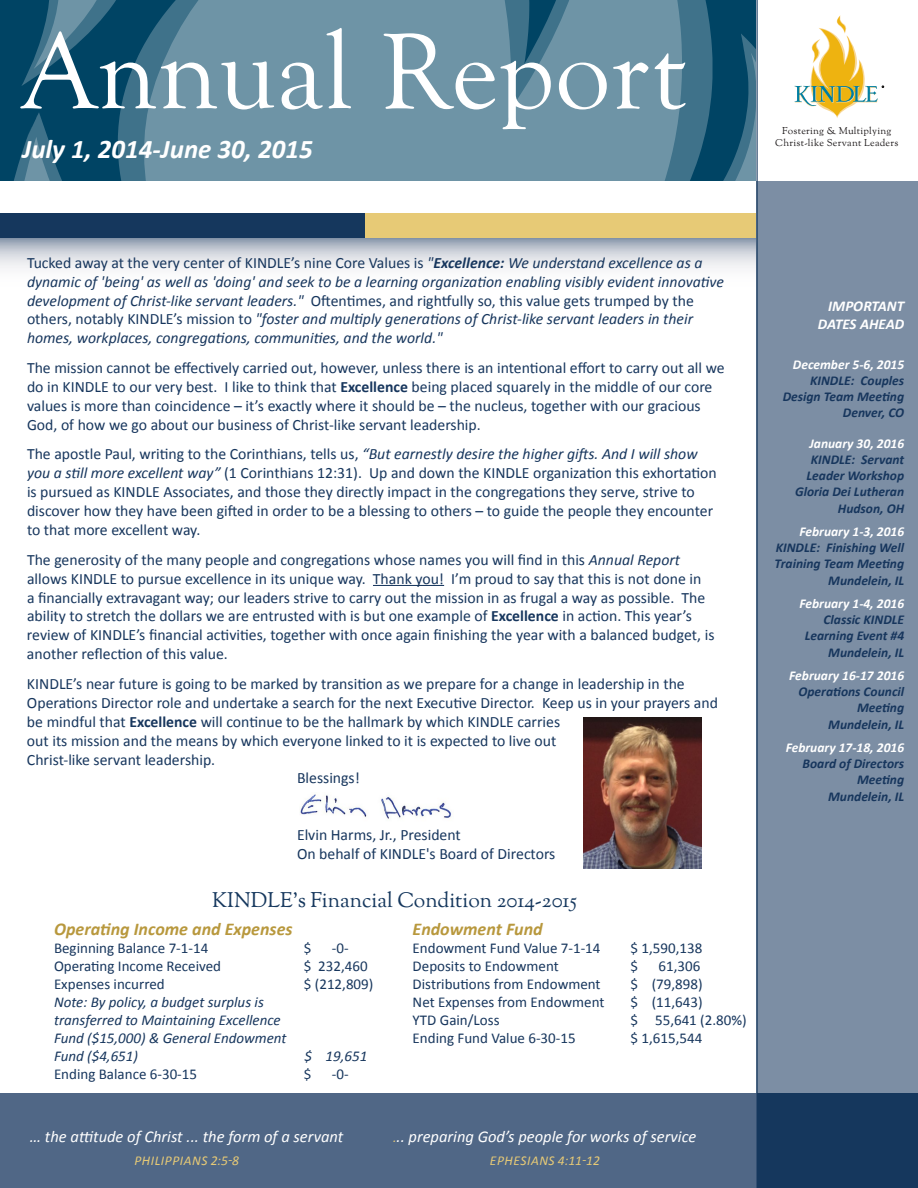
<style>
.page{position:relative;width:918px;height:1188px;background:#fff}
.page>*{position:absolute;margin:0;border:0;box-sizing:border-box;transform-origin:0 0}
.t1{font:111px "Goudy Old Style T";color:#fff}
.t2{font:italic 700 27px "Calibri";color:#fff}
.t3{font:21px "OFL Goudy St M";color:#15375d}
.t4{font:italic 700 18px "Calibri";color:#b8983d}
.t5{font:italic 16.5px "Calibri";color:#fff}
.t6{font:15.75px/18.9px "Calibri";color:#17365d}
.t7{font:italic 15.75px/18.9px "Calibri";color:#17365d}
.t8{font:15px "Calibri";color:#17365d}
.t9{font:italic 15px/18px "Calibri";color:#17365d}
.t10{font:italic 700 15px/18px "Calibri";color:#fff;text-align:right}
.t11{font:italic 700 13.5px/16.2px "Calibri";color:#17365d;text-align:right}
.t12{font:italic 700 13.5px "Calibri";color:#fff}
.t13{font:italic 13.5px "Calibri";letter-spacing:.04em;color:#e7ca76}
.t14{font:9.9px/11.9px "OFL Goudy St M";letter-spacing:.025em;color:#231f20;text-align:center}
.s1{font-style:normal}
.s2{font-weight:700}
.s3{font-style:italic}
.s4{font-size:13.5px;color:#e7ca76}
</style>
<div class="page">
<svg style="left:7px;top:0;width:749px;height:180px;fill:#6e94a6"></svg>
<svg style="left:10px;top:0;width:133px;height:86px"></svg>
<svg style="left:0;top:238px;width:757px;height:96px"></svg>
<div style="left:0;top:214px;width:365px;height:24px;background:#15375d"></div>
<div style="left:365px;top:214px;width:391px;height:24px;background:#e7ca76"></div>
<div style="left:0;top:1093px;width:758px;height:95px;background:#506786"></div>
<div style="left:757px;top:180px;width:161px;height:913px;background:#7c8ea4"></div>
<div style="left:757px;top:1093px;width:161px;height:95px;background:#15375d"></div>
<svg style="left:795px;top:15px;width:89px;height:103px"></svg>
<hr style="left:757px;top:0;width:1px;height:1188px;background:#15375d">
<hr style="left:373px;top:585px;width:71px;height:1px;background:#17365d">
<img style="left:583px;top:717px;width:119px;height:151px">
<img style="left:300px;top:794px;width:152px;height:25px">
<h1 class="t1" style="left:22px;top:11px;width:664px">Annual Report</h1>
<h2 class="t2" style="left:22px;top:132px;width:292px">July 1, 2014-June 30, 2015</h2>
<p class="t14" style="left:775px;top:126px;width:125px">Fostering &amp; Multiplying<br>Christ-like Servant Leaders</p>
<p class="t7" style="left:27px;top:253px;width:699px"><span class="s1">Tucked away at the very center of KINDLE’s nine Core Values is</span> "<span class="s2">Excellence:</span> We understand excellence as a dynamic of 'being' as well as 'doing' and seek to be a learning organization enabling visibly evident innovative development of Christ-like servant leaders." <span class="s1">Oftentimes, and rightfully so, this value gets trumped by the others, notably KINDLE’s mission to</span> "foster and multiply generations of Christ-like servant leaders in their homes, workplaces, congregations, communities, and the world."</p>
<p class="t6" style="left:27px;top:358px;width:699px">The mission cannot be effectively carried out, however, unless there is an intentional effort to carry out all we do in KINDLE to our very best. I like to think that <span class="s2">Excellence</span> being placed squarely in the middle of our core values is more than coincidence – it’s exactly where it should be – the nucleus, together with our gracious God, of how we go about our business of Christ-like servant leadership.</p>
<p class="t6" style="left:27px;top:445px;width:691px">The apostle Paul, writing to the Corinthians, tells us, <span class="s3">“But earnestly desire the higher gifts. And I will show you a still more excellent way”</span> (1 Corinthians 12:31). Up and down the KINDLE organization this exhortation is pursued as KINDLE Associates, and those they directly impact in the congregations they serve, strive to discover how they have been gifted in order to be a blessing to others – to guide the people they encounter to that more excellent way.</p>
<p class="t6" style="left:27px;top:550px;width:689px">The generosity of the many people and congregations whose names you will find in this <span class="s3">Annual Report </span>allows KINDLE to pursue excellence in its unique way. Thank you! I’m proud to say that this is not done in<br>a financially extravagant way; our leaders strive to carry out the mission in as frugal a way as possible. The ability to stretch the dollars we are entrusted with is but one example of <span class="s2">Excellence</span> in action. This year’s review of KINDLE’s financial activities, together with once again finishing the year with a balanced budget, is another reflection of this value.</p>
<p class="t6" style="left:27px;top:674px;width:659px">KINDLE’s near future is going to be marked by transition as we prepare for a change in leadership in the</p>
<p class="t6" style="left:27px;top:693px;width:692px">Operations Director role and undertake a search for the next Executive Director. Keep us in your prayers and</p>
<p class="t6" style="left:27px;top:712px;width:535px">be mindful that <span class="s2">Excellence</span> will continue to be the hallmark by which KINDLE carries</p>
<p class="t6" style="left:27px;top:731px;width:531px">out its mission and the means by which everyone linked to it is expected to live out</p>
<p class="t6" style="left:27px;top:750px;width:190px">Christ-like servant leadership.</p>
<p class="t6" style="left:297px;top:769px;width:64px">Blessings!</p>
<p class="t6" style="left:297px;top:826px;width:260px">Elvin Harms, Jr., President<br>On behalf of KINDLE's Board of Directors</p>
<h3 class="t3" style="left:212px;top:887px;width:366px">KINDLE's Financial Condition 2014-2015</h3>
<p class="t4" style="left:54px;top:918px;width:240px">Operating Income and Expenses</p>
<p class="t8" style="left:54px;top:939px;width:156px">Beginning Balance 7-1-14</p>
<p class="t8" style="left:304px;top:939px;width:9px">$</p>
<p class="t8" style="left:332px;top:939px;width:18px">-0-</p>
<p class="t8" style="left:54px;top:957px;width:169px">Operating Income Received</p>
<p class="t8" style="left:304px;top:957px;width:65px">$ 232,460</p>
<p class="t8" style="left:54px;top:975px;width:112px">Expenses incurred</p>
<p class="t8" style="left:304px;top:975px;width:71px">$ (212,809)</p>
<p class="t9" style="left:54px;top:992px;width:234px">Note: By policy, a budget surplus is transferred to Maintaining Excellence<br>Fund ($15,000) &amp; General Endowment<br>Fund ($4,651)</p>
<p class="t9" style="left:304px;top:1046px;width:64px">$ 19,651</p>
<p class="t8" style="left:54px;top:1065px;width:145px">Ending Balance 6-30-15</p>
<p class="t8" style="left:304px;top:1065px;width:9px">$</p>
<p class="t8" style="left:332px;top:1065px;width:18px">-0-</p>
<p class="t5" style="left:30px;top:1125px;width:315px">… the attitude of Christ ... the form of a servant</p>
<p class="t13" style="left:134px;top:1151px;width:106px">PHILIPPIANS 2:5-8</p>
<p class="t4" style="left:413px;top:918px;width:132px">Endowment Fund</p>
<p class="t8" style="left:413px;top:939px;width:189px">Endowment Fund Value 7-1-14</p>
<p class="t8" style="left:631px;top:939px;width:73px">$ 1,590,138</p>
<p class="t8" style="left:413px;top:957px;width:148px">Deposits to Endowment</p>
<p class="t8" style="left:631px;top:957px;width:9px">$</p>
<p class="t8" style="left:659px;top:957px;width:43px">61,306</p>
<p class="t8" style="left:413px;top:975px;width:189px">Distributions from Endowment</p>
<p class="t8" style="left:631px;top:975px;width:74px">$ (79,898)</p>
<p class="t8" style="left:413px;top:993px;width:193px">Net Expenses from Endowment</p>
<p class="t8" style="left:631px;top:993px;width:74px">$ (11,643)</p>
<p class="t8" style="left:413px;top:1011px;width:88px">YTD Gain/Loss</p>
<p class="t8" style="left:631px;top:1011px;width:118px">$ 55,641 (2.80%)</p>
<p class="t8" style="left:413px;top:1029px;width:165px">Ending Fund Value 6-30-15</p>
<p class="t8" style="left:631px;top:1029px;width:73px">$ 1,615,544</p>
<p class="t5" style="left:393px;top:1125px;width:305px"><span class="s4">.</span>.. preparing God’s people for works of service</p>
<p class="t13" style="left:490px;top:1151px;width:112px">EPHESIANS 4:11-12</p>
<p class="t10" style="left:818px;top:297px;width:88px">IMPORTANT<br>DATES AHEAD</p>
<p class="t12" style="left:793px;top:355px;width:113px">December 5-6, 2015</p>
<p class="t11" style="left:783px;top:372px;width:123px">KINDLE: Couples<br>Design Team Meeting<br>Denver, CO</p>
<p class="t12" style="left:809px;top:435px;width:96px">January 30, 2016</p>
<p class="t11" style="left:795px;top:451px;width:111px">KINDLE: Servant<br>Leader Workshop<br>Gloria Dei Lutheran<br>Hudson, OH</p>
<p class="t12" style="left:800px;top:523px;width:106px">February 1-3, 2016</p>
<p class="t11" style="left:775px;top:540px;width:131px">KINDLE: Finishing Well<br>Training Team Meeting<br>Mundelein, IL</p>
<p class="t12" style="left:800px;top:595px;width:106px">February 1-4, 2016</p>
<p class="t11" style="left:805px;top:612px;width:101px">Classic KINDLE<br>Learning Event #4<br>Mundelein, IL</p>
<p class="t12" style="left:789px;top:667px;width:116px">February 16-17 2016</p>
<p class="t11" style="left:799px;top:684px;width:107px">Operations Council<br>Meeting<br>Mundelein, IL</p>
<p class="t12" style="left:786px;top:739px;width:120px">February 17-18, 2016</p>
<p class="t11" style="left:803px;top:756px;width:103px">Board of Directors<br>Meeting<br>Mundelein, IL</p>
</div>
